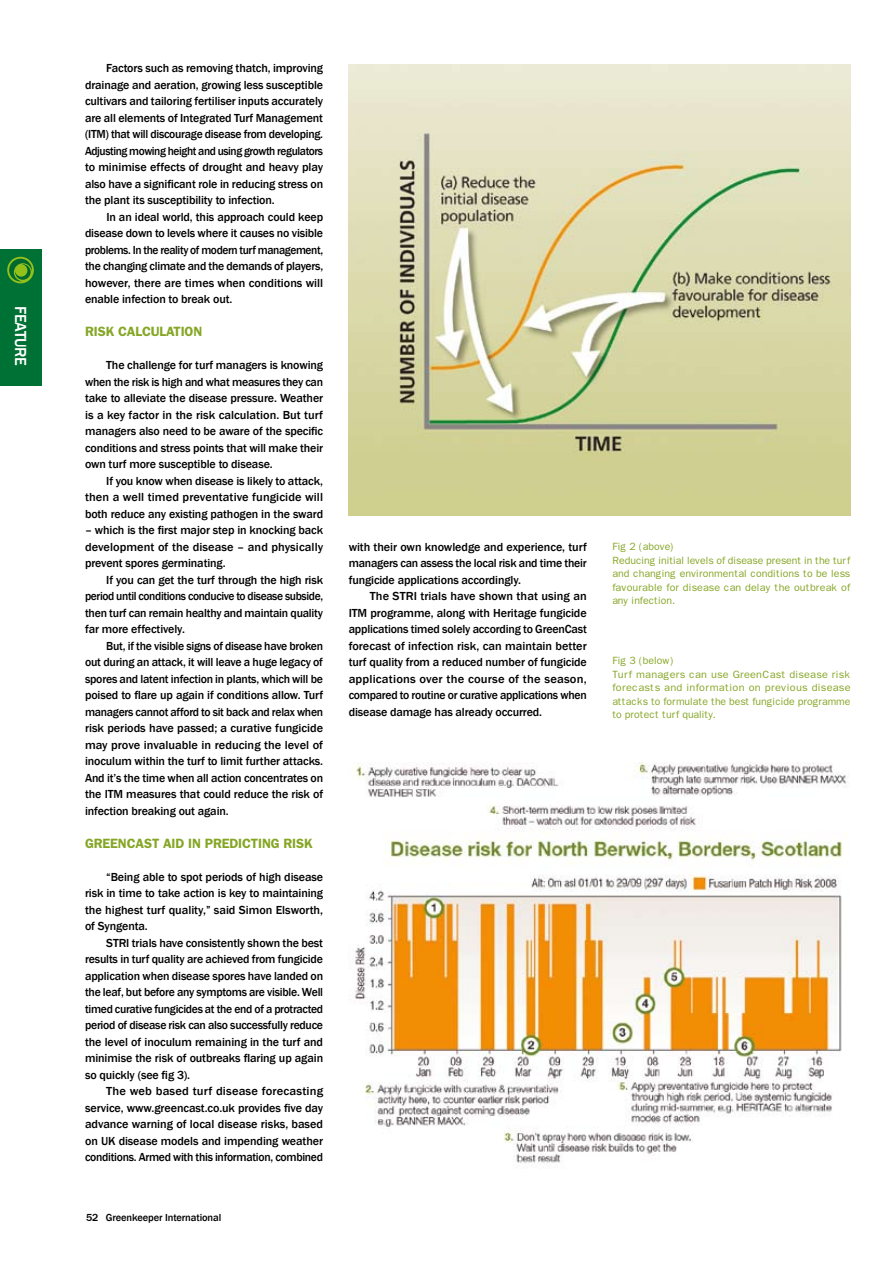
<style>
.page{position:relative;width:893px;height:1263px;background:#fff}
.page>*{position:absolute;margin:0;border:0;box-sizing:border-box;transform-origin:0 0}
.t1{font:500 16.5px "Franklin Gothic";letter-spacing:-.02em;color:#fff}
.t2{font:600 13.5px "Franklin Gothic";letter-spacing:-.01em;color:#85a625}
.t3{font:500 12px/16.5px "Franklin Gothic";letter-spacing:-.01em;color:#000;text-align:justify}
.t4{font:500 12px/16.5px "Franklin Gothic";letter-spacing:-.01em;color:#000;text-align:justify;scale:1.05 1}
.t5{font:10.5px/13.5px "Franklin Gothic";color:#85a625}
.t6{font:500 10.5px "Franklin Gothic";letter-spacing:-.01em;color:#000}
</style>
<div class="page">
<img style="left:353px;top:763px;width:495px;height:400px">
<img style="left:349px;top:64px;width:501px;height:451px">
<div style="left:0;top:249px;width:41px;height:137px;background:#007135"></div>
<svg style="left:7px;top:257px;width:27px;height:26px"></svg>
<svg style="left:9px;top:259px;width:23px;height:22px"></svg>
<h1 class="t1" style="left:31px;top:306px;width:61px;rotate:90deg">FEATURE</h1>
<p class="t3" style="left:85px;top:60px;width:240px;text-indent:21px">Factors such as removing thatch, improving drainage and aeration, growing less susceptible cultivars and tailoring fertiliser inputs accurately are all elements of Integrated Turf Management (ITM) that will discourage disease from developing.<br>Adjusting mowing height and using growth regulators to minimise effects of drought and heavy play also have a significant role in reducing stress on the plant its susceptibility to infection.</p>
<p class="t3" style="left:85px;top:209px;width:240px;text-indent:21px">In an ideal world, this approach could keep disease down to levels where it causes no visible problems. In the reality of modern turf management, the changing climate and the demands of players, however, there are times when conditions will enable infection to break out.</p>
<p class="t2" style="left:85px;top:324px;width:119px">RISK CALCULATION</p>
<p class="t3" style="left:85px;top:357px;width:240px;text-indent:21px">The challenge for turf managers is knowing when the risk is high and what measures they can take to alleviate the disease pressure. Weather is a key factor in the risk calculation. But turf managers also need to be aware of the specific conditions and stress points that will make their own turf more susceptible to disease.</p>
<p class="t3" style="left:85px;top:473px;width:240px;text-indent:21px">If you know when disease is likely to attack, then a well timed preventative fungicide will both reduce any existing pathogen in the sward</p>
<p class="t3" style="left:85px;top:522px;width:240px">– which is the first major step in knocking back development of the disease – and physically prevent spores germinating.</p>
<p class="t3" style="left:85px;top:572px;width:240px;text-indent:21px">If you can get the turf through the high risk period until conditions conducive to disease subside, then turf can remain healthy and maintain quality far more effectively.</p>
<p class="t3" style="left:85px;top:638px;width:240px;text-indent:21px">But, if the visible signs of disease have broken out during an attack, it will leave a huge legacy of spores and latent infection in plants, which will be poised to flare up again if conditions allow. Turf managers cannot afford to sit back and relax when risk periods have passed; a curative fungicide may prove invaluable in reducing the level of inoculum within the turf to limit further attacks.<br>And it’s the time when all action concentrates on the ITM measures that could reduce the risk of infection breaking out again.</p>
<p class="t2" style="left:85px;top:835px;width:229px">GREENCAST AID IN PREDICTING RISK</p>
<p class="t3" style="left:85px;top:869px;width:240px;text-indent:21px">“Being able to spot periods of high disease risk in time to take action is key to maintaining the highest turf quality,” said Simon Elsworth, of Syngenta.</p>
<p class="t3" style="left:85px;top:935px;width:240px;text-indent:21px">STRI trials have consistently shown the best results in turf quality are achieved from fungicide application when disease spores have landed on the leaf, but before any symptoms are visible. Well timed curative fungicides at the end of a protracted period of disease risk can also successfully reduce the level of inoculum remaining in the turf and minimise the risk of outbreaks flaring up again so quickly (see fig 3).</p>
<p class="t4" style="left:85px;top:1083px;width:228px;text-indent:21px">The web based turf disease forecasting service, www.greencast.co.uk provides five day advance warning of local disease risks, based on UK disease models and impending weather conditions. Armed with this information, combined</p>
<p class="t6" style="left:86px;top:1211px;width:137px">52 Greenkeeper International</p>
<p class="t3" style="left:349px;top:538px;width:240px">with their own knowledge and experience, turf managers can assess the local risk and time their fungicide applications accordingly.</p>
<p class="t3" style="left:349px;top:588px;width:240px;text-indent:21px">The STRI trials have shown that using an ITM programme, along with Heritage fungicide applications timed solely according to GreenCast forecast of infection risk, can maintain better turf quality from a reduced number of fungicide applications over the course of the season, compared to routine or curative applications when disease damage has already occurred.</p>
<p class="t5" style="left:612px;top:540px;width:240px">Fig 2 (above)<br>Reducing initial levels of disease present in the turf and changing environmental conditions to be less favourable for disease can delay the outbreak of any infection.</p>
<p class="t5" style="left:612px;top:654px;width:240px">Fig 3 (below)<br>Turf managers can use GreenCast disease risk forecasts and information on previous disease attacks to formulate the best fungicide programme to protect turf quality.</p>
</div>
